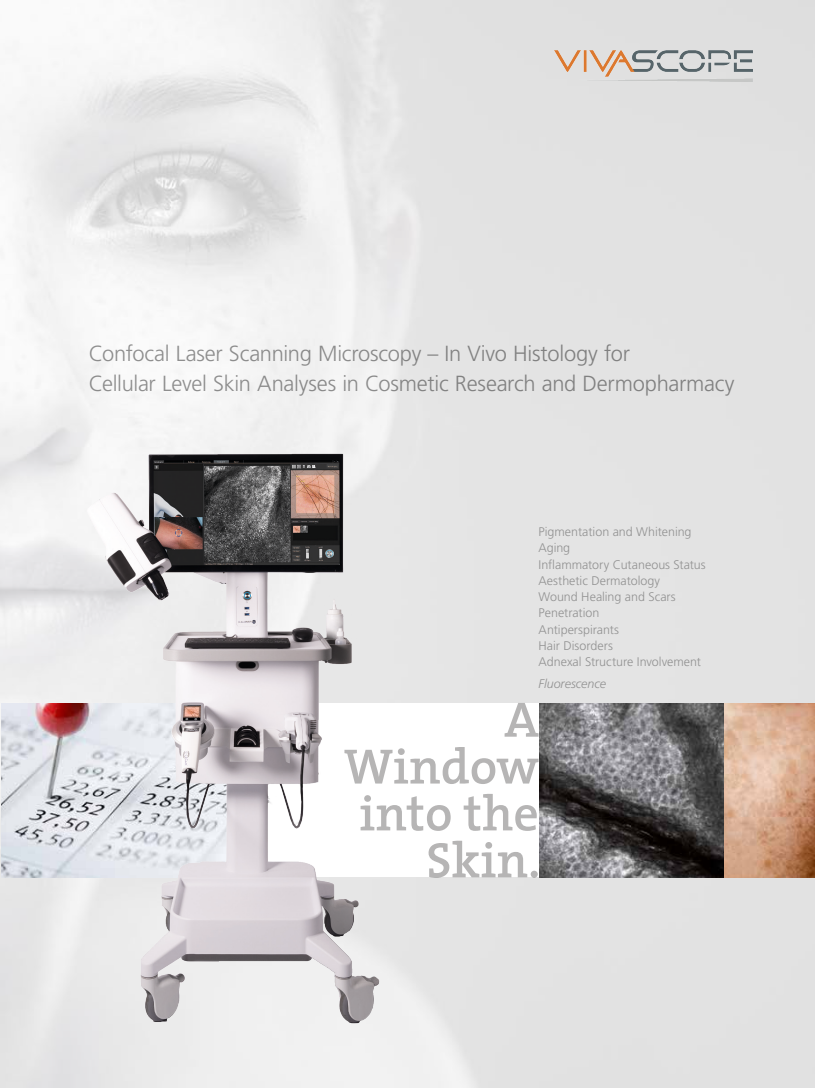
<style>
.page{position:relative;width:815px;height:1088px;background:#fff}
.page>*{position:absolute;margin:0;border:0;box-sizing:border-box;transform-origin:0 0}
.t1{font:600 50px/46.9px "The Serif";color:#b6b5b5;text-align:right}
.t2{font:300 21.88px/30px "Frutiger";letter-spacing:-.01em;color:#929292}
.t3{font:300 12.5px/16.2px "Frutiger";color:#929292}
.t4{font:italic 300 12.5px "Frutiger";color:#929292}
</style>
<div class="page">
<img style="left:0;top:1px;width:815px;height:1087px">
<div style="left:242px;top:703px;width:306px;height:174px;background:#fff"></div>
<img style="left:1px;top:703px;width:21px;height:174px">
<img style="left:724px;top:703px;width:91px;height:174px">
<img style="left:539px;top:703px;width:185px;height:174px">
<img style="left:22px;top:368px;width:502px;height:676px">
<img style="left:554px;top:50px;width:199px;height:32px">
<h2 class="t2" style="left:89px;top:338px;width:648px">Confocal Laser Scanning Microscopy – In Vivo Histology for<br>Cellular Level Skin Analyses in Cosmetic Research and Dermopharmacy</h2>
<p class="t3" style="left:539px;top:524px;width:169px">Pigmentation and Whitening<br>Aging<br>Inflammatory Cutaneous Status<br>Aesthetic Dermatology<br>Wound Healing and Scars<br>Penetration<br>Antiperspirants<br>Hair Disorders<br>Adnexal Structure Involvement</p>
<p class="t4" style="left:539px;top:677px;width:69px">Fluorescence</p>
<h1 class="t1" style="left:344px;top:695px;width:198px">A<br>Window into the<br>Skin.</h1>
</div>
